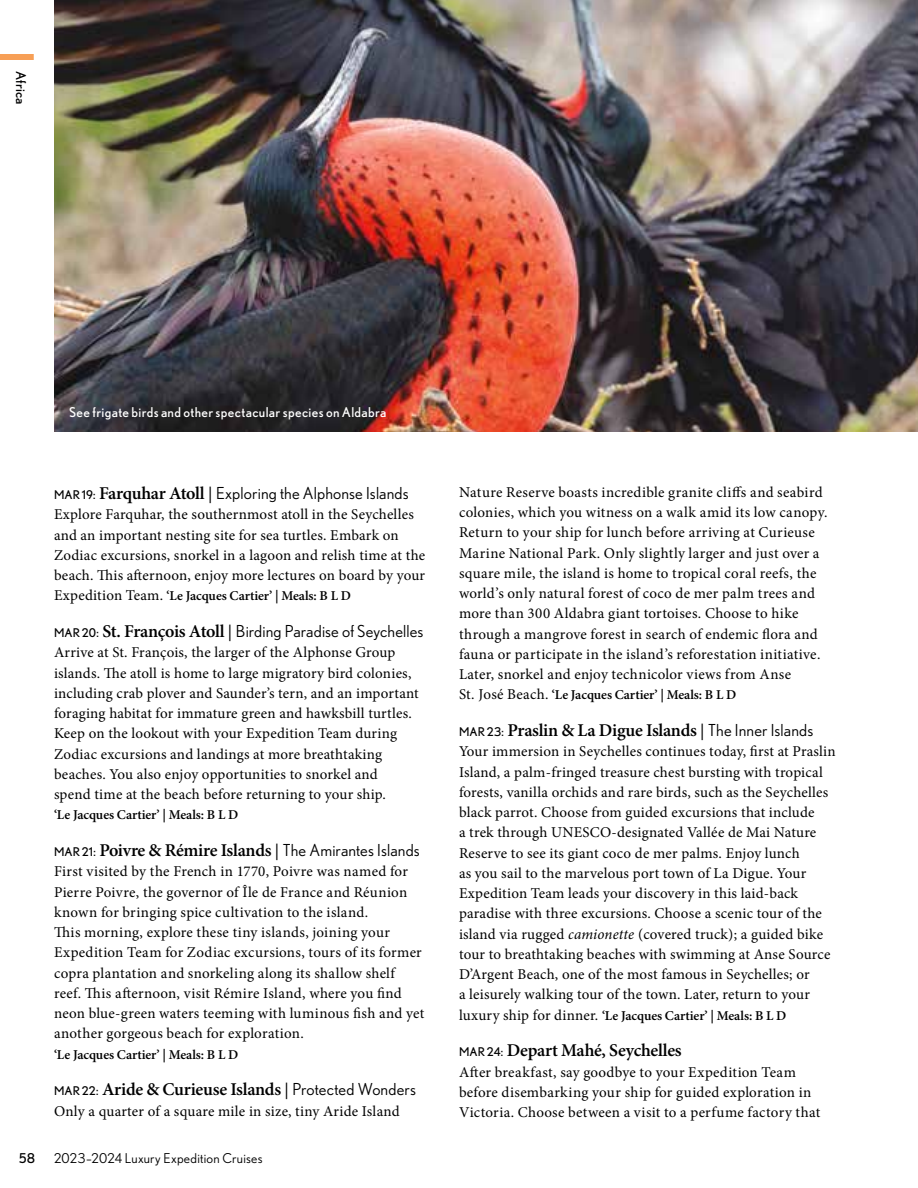
<style>
.page{position:relative;width:918px;height:1188px;background:#fff}
.page>*{position:absolute;margin:0;border:0;box-sizing:border-box;transform-origin:0 0}
.t1{font:600 18px "Minion Pro";letter-spacing:-.015em;color:#000001}
.t2{font:16.5px "Nobel";letter-spacing:.01em;color:#000001}
.t3{font:15px/20.2px "Minion Pro";letter-spacing:.015em;color:#000001}
.t4{font:600 13.5px "Minion Pro";letter-spacing:-.005em;color:#000001}
.t5{font:13.5px "Nobel";letter-spacing:.025em;color:#fff}
.t6{font:13.5px "Nobel";letter-spacing:.015em;color:#000001}
.t7{font:13.5px "Nobel";letter-spacing:.02em;color:#000001}
.s1{font-size:12px}
.s2{font-family:"Minion Pro";font-weight:600;font-size:18px}
.s3{font-family:"Minion Pro";font-weight:500}
.s4{font-weight:400;font-size:15px}
.s5{font-family:"Nobel";font-weight:400;font-size:12px}
.s6{font-weight:500;font-size:16.5px}
.s7{font-family:"Nobel";font-weight:400;font-size:16.5px}
.s8{font-style:italic}
</style>
<div class="page">
<img style="left:54px;top:0;width:864px;height:432px">
<div style="left:0;top:54px;width:34px;height:6px;background:#f79f56"></div>
<p class="t7" style="left:29px;top:70px;width:36px;rotate:90deg">Africa</p>
<p class="t5" style="left:69px;top:404px;width:319px">See frigate birds and other spectacular species on Aldabra</p>
<p class="t7" style="left:19px;top:1150px;width:18px">58</p>
<p class="t2" style="left:54px;top:483px;width:356px"><span class="s1">MAR 19:</span> <span class="s2">Farquhar Atoll</span> <span class="s3">|</span> Exploring the Alphonse Islands</p>
<p class="t3" style="left:54px;top:505px;width:373px">Explore Farquhar, the southernmost atoll in the Seychelles and an important nesting site for sea turtles. Embark on Zodiac excursions, snorkel in a lagoon and relish time at the beach. This afternoon, enjoy more lectures on board by your</p>
<p class="t4" style="left:54px;top:588px;width:298px"><span class="s4">Expedition Team.</span> ‘Le Jacques Cartier’ | Meals: B L D</p>
<p class="t2" style="left:54px;top:621px;width:371px"><span class="s1">MAR 20:</span> <span class="s2">St. François Atoll</span> <span class="s3">|</span> Birding Paradise of Seychelles</p>
<p class="t3" style="left:54px;top:643px;width:366px">Arrive at St. François, the larger of the Alphonse Group islands. The atoll is home to large migratory bird colonies, including crab plover and Saunder’s tern, and an important foraging habitat for immature green and hawksbill turtles.<br>Keep on the lookout with your Expedition Team during Zodiac excursions and landings at more breathtaking beaches. You also enjoy opportunities to snorkel and<br>spend time at the beach before returning to your ship.</p>
<p class="t4" style="left:54px;top:807px;width:186px">‘Le Jacques Cartier’ | Meals: B L D</p>
<p class="t1" style="left:54px;top:840px;width:367px"><span class="s5">MAR 21:</span> Poivre &amp; Rémire Islands <span class="s6">|</span> <span class="s7">The Amirantes Islands</span></p>
<p class="t3" style="left:54px;top:862px;width:372px">First visited by the French in 1770, Poivre was named for Pierre Poivre, the governor of Île de France and Réunion known for bringing spice cultivation to the island.<br>This morning, explore these tiny islands, joining your Expedition Team for Zodiac excursions, tours of its former copra plantation and snorkeling along its shallow shelf reef. This afternoon, visit Rémire Island, where you find neon blue-green waters teeming with luminous fish and yet another gorgeous beach for exploration.</p>
<p class="t4" style="left:54px;top:1046px;width:186px">‘Le Jacques Cartier’ | Meals: B L D</p>
<p class="t1" style="left:54px;top:1079px;width:364px"><span class="s5">MAR 22:</span> Aride &amp; Curieuse Islands <span class="s6">|</span> <span class="s7">Protected Wonders</span></p>
<p class="t3" style="left:54px;top:1101px;width:347px">Only a quarter of a square mile in size, tiny Aride Island</p>
<p class="t6" style="left:54px;top:1150px;width:210px">2023–2024 Luxury Expedition Cruises</p>
<p class="t3" style="left:459px;top:482px;width:370px">Nature Reserve boasts incredible granite cliffs and seabird colonies, which you witness on a walk amid its low canopy.<br>Return to your ship for lunch before arriving at Curieuse Marine National Park. Only slightly larger and just over a square mile, the island is home to tropical coral reefs, the world’s only natural forest of coco de mer palm trees and more than 300 Aldabra giant tortoises. Choose to hike through a mangrove forest in search of endemic flora and fauna or participate in the island’s reforestation initiative.<br>Later, snorkel and enjoy technicolor views from Anse</p>
<p class="t4" style="left:459px;top:687px;width:279px"><span class="s4">St. José Beach.</span> ‘Le Jacques Cartier’ | Meals: B L D</p>
<p class="t1" style="left:459px;top:720px;width:356px"><span class="s5">MAR 23:</span> Praslin &amp; La Digue Islands <span class="s6">|</span> <span class="s7">The Inner Islands</span></p>
<p class="t3" style="left:459px;top:742px;width:378px">Your immersion in Seychelles continues today, first at Praslin Island, a palm-fringed treasure chest bursting with tropical forests, vanilla orchids and rare birds, such as the Seychelles black parrot. Choose from guided excursions that include<br>a trek through UNESCO-designated Vallée de Mai Nature Reserve to see its giant coco de mer palms. Enjoy lunch<br>as you sail to the marvelous port town of La Digue. Your Expedition Team leads your discovery in this laid-back paradise with three excursions. Choose a scenic tour of the island via rugged <span class="s8">camionette</span> (covered truck); a guided bike tour to breathtaking beaches with swimming at Anse Source D’Argent Beach, one of the most famous in Seychelles; or<br>a leisurely walking tour of the town. Later, return to your</p>
<p class="t4" style="left:459px;top:1007px;width:329px"><span class="s4">luxury ship for dinner.</span> ‘Le Jacques Cartier’ | Meals: B L D</p>
<p class="t1" style="left:459px;top:1040px;width:224px"><span class="s5">MAR 24:</span> Depart Mahé, Seychelles</p>
<p class="t3" style="left:459px;top:1062px;width:363px">After breakfast, say goodbye to your Expedition Team before disembarking your ship for guided exploration in<br>Victoria. Choose between a visit to a perfume factory that</p>
</div>
